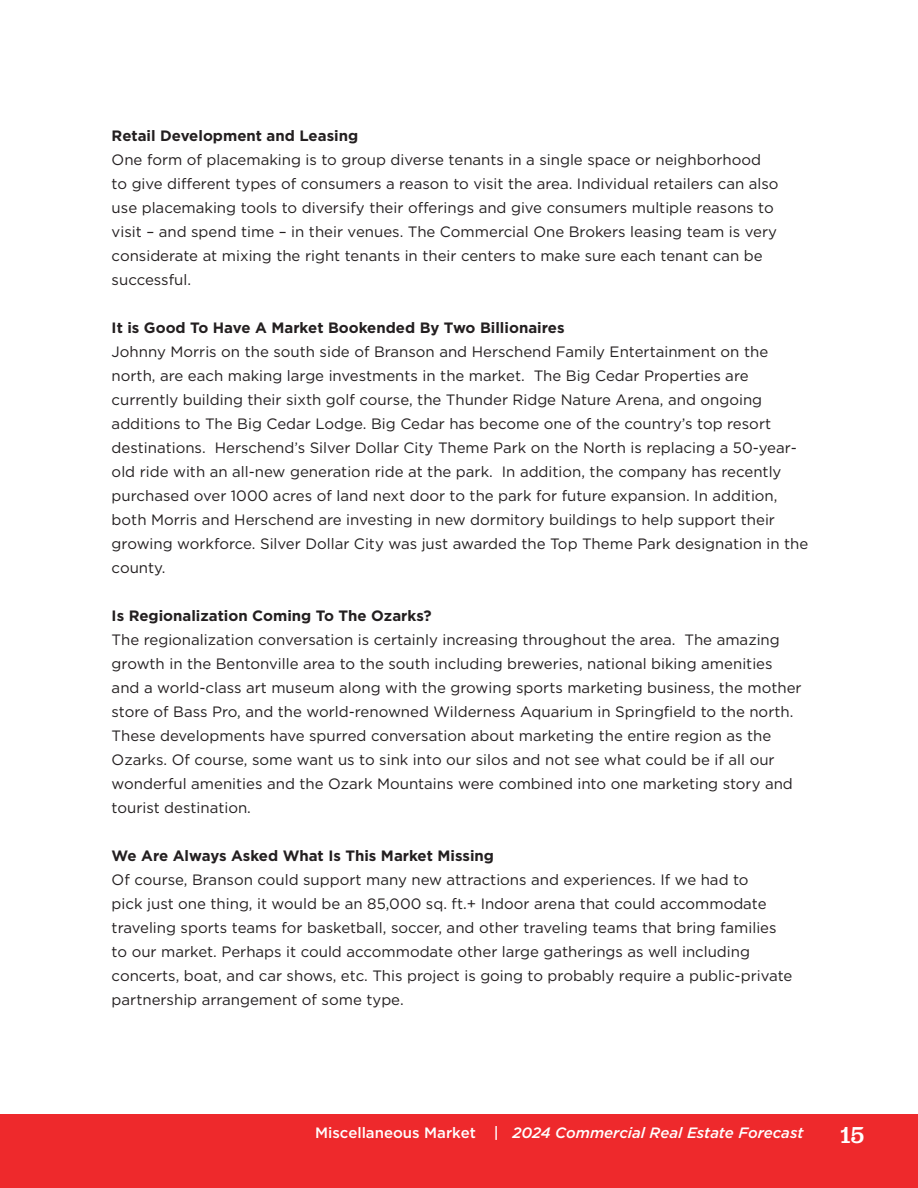
<style>
.page{position:relative;width:918px;height:1188px;background:#fff}
.page>*{position:absolute;margin:0;border:0;box-sizing:border-box;transform-origin:0 0}
.t1{font:500 24px "Jubilat";color:#fff}
.t2{font:15px/24px "Gotham";color:#231f20}
.t3{font:700 15px "Gotham";color:#231f20}
.t4{font:italic 500 15px "Gotham";color:#fff}
.s1{font-style:normal}
</style>
<div class="page">
<div style="left:0;top:1115px;width:918px;height:73px;background:#ee292c"></div>
<p class="t3" style="left:112px;top:125px;width:248px">Retail Development and Leasing</p>
<p class="t2" style="left:112px;top:147px;width:668px">One form of placemaking is to group diverse tenants in a single space or neighborhood to give different types of consumers a reason to visit the area. Individual retailers can also use placemaking tools to diversify their offerings and give consumers multiple reasons to visit – and spend time – in their venues. The Commercial One Brokers leasing team is very considerate at mixing the right tenants in their centers to make sure each tenant can be successful.</p>
<p class="t3" style="left:112px;top:317px;width:454px">It is Good To Have A Market Bookended By Two Billionaires</p>
<p class="t2" style="left:112px;top:339px;width:698px">Johnny Morris on the south side of Branson and Herschend Family Entertainment on the north, are each making large investments in the market. The Big Cedar Properties are currently building their sixth golf course, the Thunder Ridge Nature Arena, and ongoing additions to The Big Cedar Lodge. Big Cedar has become one of the country’s top resort destinations. Herschend’s Silver Dollar City Theme Park on the North is replacing a 50-year&shy;old ride with an all-new generation ride at the park. In addition, the company has recently purchased over 1000 acres of land next door to the park for future expansion. In addition, both Morris and Herschend are investing in new dormitory buildings to help support their growing workforce. Silver Dollar City was just awarded the Top Theme Park designation in the county.</p>
<p class="t3" style="left:112px;top:605px;width:321px">Is Regionalization Coming To The Ozarks?</p>
<p class="t2" style="left:112px;top:627px;width:692px">The regionalization conversation is certainly increasing throughout the area. The amazing growth in the Bentonville area to the south including breweries, national biking amenities and a world-class art museum along with the growing sports marketing business, the mother store of Bass Pro, and the world-renowned Wilderness Aquarium in Springfield to the north.<br>These developments have spurred conversation about marketing the entire region as the Ozarks. Of course, some want us to sink into our silos and not see what could be if all our wonderful amenities and the Ozark Mountains were combined into one marketing story and tourist destination.</p>
<p class="t3" style="left:112px;top:845px;width:384px">We Are Always Asked What Is This Market Missing</p>
<p class="t2" style="left:112px;top:867px;width:682px">Of course, Branson could support many new attractions and experiences. If we had to<br>pick just one thing, it would be an 85,000 sq. ft.+ Indoor arena that could accommodate traveling sports teams for basketball, soccer, and other traveling teams that bring families to our market. Perhaps it could accommodate other large gatherings as well including concerts, boat, and car shows, etc. This project is going to probably require a public-private partnership arrangement of some type.</p>
<p class="t4" style="left:315px;top:1123px;width:490px"><span class="s1">Miscellaneous Market |</span> 2024 Commercial Real Estate Forecast</p>
<p class="t1" style="left:840px;top:1119px;width:25px">15</p>
</div>
